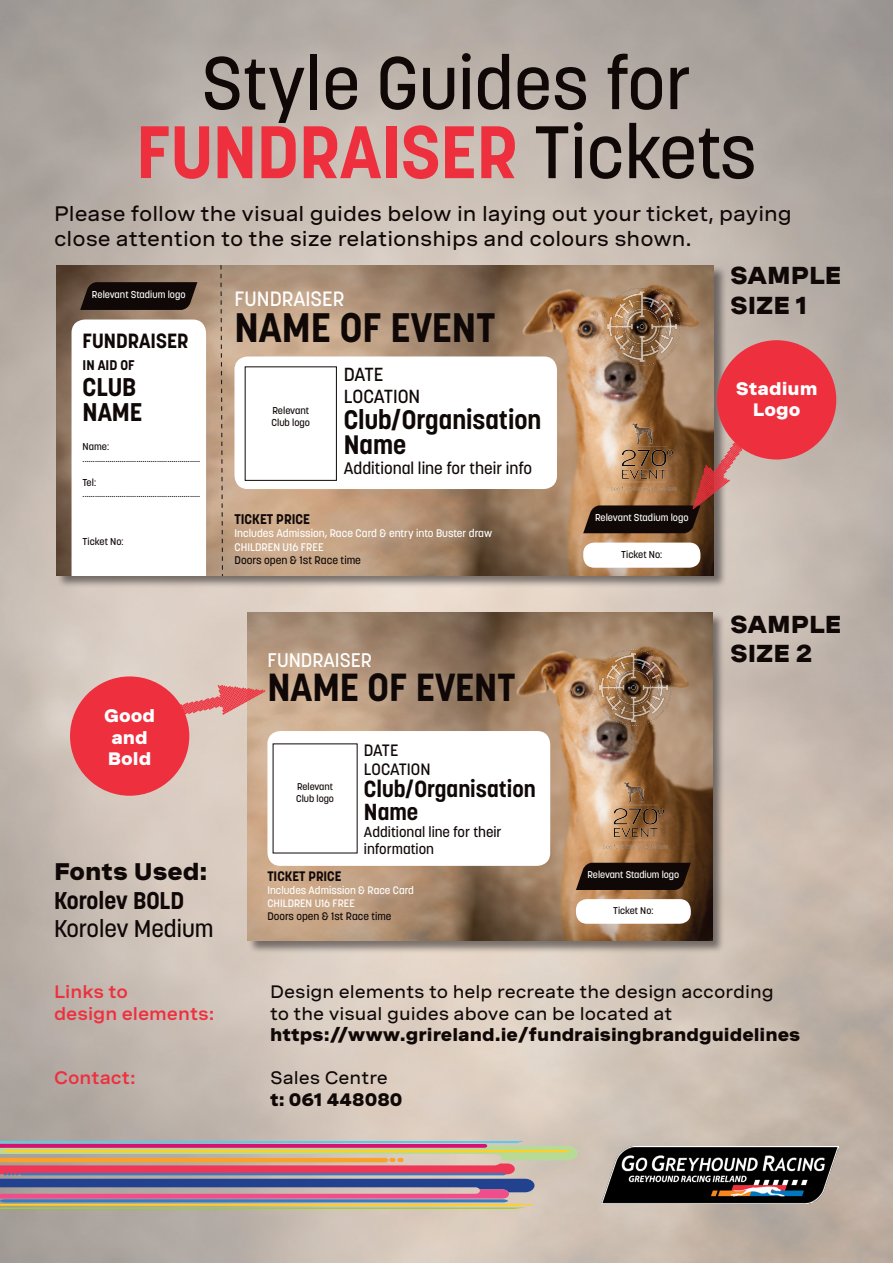
<style>
.page{position:relative;width:893px;height:1263px;background:#fff}
.page>*{position:absolute;margin:0;border:0;box-sizing:border-box;transform-origin:0 0}
.t1{font:700 73.5px "Korolev";color:#ee2f3e}
.t2{font:500 73.5px "Korolev";color:#100807}
.t3{font:700 40.8px "Korolev";color:#100807}
.t4{font:700 38.85px "Korolev";color:#100807}
.t5{font:700 26.55px/25.3px "Korolev";color:#100807}
.t6{font:700 25.35px/25.3px "Korolev";color:#100807}
.t7{font:900 expanded 24.45px "Spezia";color:#100807}
.t8{font:500 24px "Korolev";color:#100807}
.t9{font:700 24px "Korolev";color:#100807}
.t10{font:900 expanded 24px "Spezia";color:#100807}
.t11{font:700 22.95px/22px "Korolev";color:#100807}
.t12{font:500 expanded 21px "Spezia";color:#100807}
.t13{font:500 20.55px "Korolev";color:#fff}
.t14{font:700 20.4px "Korolev";color:#100807}
.t15{font:500 19.5px "Korolev";color:#fff}
.t16{font:500 18.75px/22.5px "Korolev";color:#100807}
.t17{font:500 expanded 18px "Spezia";color:#100807}
.t18{font:900 expanded 18px "Spezia";color:#100807}
.t19{font:600 expanded 18px "Spezia";color:#ee2f3e}
.t20{font:900 expanded 18px/21.6px "Spezia";color:#fff;text-align:center}
.t21{font:500 16.5px "Korolev";color:#100807}
.t22{font:500 16.35px/19.5px "Korolev";color:#100807}
.t23{font:500 14.4px/17.2px "Korolev";color:#100807}
.t24{font:700 13.95px "Korolev";color:#100807}
.t25{font:700 13.65px "Korolev";color:#100807}
.t26{font:500 11.1px "Korolev";color:#100807}
.t27{font:500 10.95px/13px "Korolev";color:#fff}
.t28{font:500 10.8px "Korolev";color:#100807}
.t29{font:500 10.65px/13px "Korolev";color:#fff}
.t30{font:500 9.9px/11.9px "Korolev";color:#100807}
.t31{font:500 9.9px "Korolev";color:#fff}
.t32{font:500 9.75px/11.7px "Korolev";color:#100807}
.t33{font:500 9.75px "Korolev";color:#fff}
.s1{font-weight:500;color:#100807}
</style>
<div class="page">
<img style="left:0;top:0;width:893px;height:1263px">
<div style="left:57px;top:266px;width:670px;height:321px;background:#231f20;opacity:.55"></div>
<img style="left:57px;top:266px;width:393px;height:309px">
<img style="left:450px;top:266px;width:264px;height:309px">
<img style="left:599px;top:284px;width:85px;height:85px">
<img style="left:612px;top:422px;width:65px;height:12px">
<svg style="left:72px;top:319px;width:134px;height:256px"></svg>
<div style="left:234px;top:356px;width:323px;height:133px;background:#fff;border-radius:13px"></div>
<svg style="left:80px;top:282px;width:117px;height:28px;background:#1b110e"></svg>
<svg style="left:220px;top:266px;width:4px;height:309px"></svg>
<div style="left:245px;top:367px;width:92px;height:114px;border:1px solid #100807"></div>
<div style="left:583px;top:543px;width:117px;height:25px;background:#fff;border-radius:11px"></div>
<div style="left:248px;top:612px;width:477px;height:342px;background:#231f20;opacity:.55"></div>
<img style="left:248px;top:612px;width:196px;height:329px">
<img style="left:444px;top:612px;width:268px;height:329px">
<img style="left:591px;top:646px;width:84px;height:83px">
<img style="left:604px;top:781px;width:64px;height:68px">
<div style="left:267px;top:731px;width:283px;height:135px;background:#fff;border-radius:13px"></div>
<svg style="left:576px;top:863px;width:115px;height:27px;background:#1c100c"></svg>
<div style="left:576px;top:899px;width:115px;height:25px;background:#fff;border-radius:11px"></div>
<svg style="left:0;top:1141px;width:578px;height:68px;background:#b08e8d"></svg>
<img style="left:601px;top:1146px;width:238px;height:57px">
<svg style="left:583px;top:434px;width:165px;height:99px;background:#8e6850"></svg>
<svg style="left:174px;top:685px;width:91px;height:31px;background:#e0928d"></svg>
<div style="left:718px;top:342px;width:117px;height:116px;background:#ee2f3e;border-radius:50%"></div>
<div style="left:717px;top:340px;width:119px;height:119px;border:3px solid #ee2f3e;border-radius:50%"></div>
<div style="left:71px;top:678px;width:117px;height:116px;background:#ee2f3e;border-radius:50%"></div>
<div style="left:70px;top:676px;width:119px;height:120px;border:3px solid #ee2f3e;border-radius:50%"></div>
<p class="t2" style="left:201px;top:37px;width:492px">Style Guides for</p>
<p class="t1" style="left:136px;top:106px;width:622px">FUNDRAISER <span class="s1">Tickets</span></p>
<p class="t12" style="left:54px;top:197px;width:739px">Please follow the visual guides below in laying out your ticket, paying</p>
<p class="t12" style="left:54px;top:223px;width:639px">close attention to the size relationships and colours shown.</p>
<p class="t7" style="left:730px;top:257px;width:113px">SAMPLE</p>
<p class="t7" style="left:730px;top:286px;width:79px">SIZE 1</p>
<p class="t31" style="left:92px;top:288px;width:95px">Relevant Stadium logo</p>
<p class="t13" style="left:234px;top:286px;width:111px">FUNDRAISER</p>
<p class="t3" style="left:234px;top:302px;width:262px">NAME OF EVENT</p>
<p class="t14" style="left:83px;top:328px;width:107px">FUNDRAISER</p>
<p class="t24" style="left:83px;top:357px;width:54px">IN AID OF</p>
<p class="t6" style="left:83px;top:374px;width:61px">CLUB<br>NAME</p>
<p class="t30" style="left:83px;top:440px;width:119px">Name: .........................................................</p>
<p class="t30" style="left:83px;top:476px;width:119px">Tel: .........................................................</p>
<p class="t16" style="left:344px;top:363px;width:78px">DATE<br>LOCATION</p>
<p class="t5" style="left:344px;top:407px;width:199px">Club/Organisation<br>Name</p>
<p class="t21" style="left:344px;top:458px;width:190px">Additional line for their info</p>
<p class="t20" style="left:736px;top:376px;width:83px">Stadium<br>Logo</p>
<p class="t30" style="left:271px;top:405px;width:40px">Relevant<br>Club logo</p>
<p class="t30" style="left:83px;top:536px;width:43px">Ticket No:</p>
<p class="t24" style="left:234px;top:511px;width:77px">TICKET PRICE</p>
<p class="t27" style="left:234px;top:527px;width:259px">Includes Admission, Race Card &amp; entry into Buster draw<br>CHILDREN U16 FREE</p>
<p class="t26" style="left:234px;top:553px;width:128px">Doors open &amp; 1st Race time</p>
<p class="t20" style="left:104px;top:704px;width:53px">Good and</p>
<p class="t20" style="left:108px;top:747px;width:45px">Bold</p>
<p class="t10" style="left:54px;top:853px;width:155px">Fonts Used:</p>
<p class="t9" style="left:54px;top:885px;width:132px">Korolev BOLD</p>
<p class="t8" style="left:54px;top:914px;width:161px">Korolev Medium</p>
<p class="t15" style="left:267px;top:648px;width:106px">FUNDRAISER</p>
<p class="t4" style="left:267px;top:663px;width:249px">NAME OF EVENT</p>
<p class="t32" style="left:296px;top:781px;width:39px">Relevant<br>Club logo</p>
<p class="t22" style="left:364px;top:740px;width:68px">DATE<br>LOCATION</p>
<p class="t11" style="left:364px;top:778px;width:173px">Club/Organisation<br>Name</p>
<p class="t23" style="left:364px;top:823px;width:139px">Additional line for their information</p>
<p class="t25" style="left:267px;top:868px;width:75px">TICKET PRICE</p>
<p class="t29" style="left:267px;top:884px;width:148px">Includes Admission &amp; Race Card<br>CHILDREN U16 FREE</p>
<p class="t28" style="left:267px;top:909px;width:126px">Doors open &amp; 1st Race time</p>
<p class="t31" style="left:595px;top:512px;width:95px">Relevant Stadium logo</p>
<p class="t30" style="left:621px;top:548px;width:43px">Ticket No:</p>
<p class="t7" style="left:730px;top:605px;width:113px">SAMPLE</p>
<p class="t7" style="left:730px;top:635px;width:84px">SIZE 2</p>
<p class="t33" style="left:587px;top:869px;width:93px">Relevant Stadium logo</p>
<p class="t32" style="left:613px;top:905px;width:42px">Ticket No:</p>
<p class="t19" style="left:54px;top:978px;width:76px">Links to</p>
<p class="t17" style="left:270px;top:978px;width:505px">Design elements to help recreate the design according</p>
<p class="t19" style="left:54px;top:1000px;width:162px">design elements:</p>
<p class="t17" style="left:270px;top:1000px;width:404px">to the visual guides above can be located at</p>
<p class="t18" style="left:270px;top:1021px;width:532px">https://www.grireland.ie/fundraisingbrandguidelines</p>
<p class="t19" style="left:54px;top:1064px;width:83px">Contact:</p>
<p class="t17" style="left:270px;top:1064px;width:119px">Sales Centre</p>
<p class="t18" style="left:270px;top:1086px;width:134px">t: 061 448080</p>
</div>
